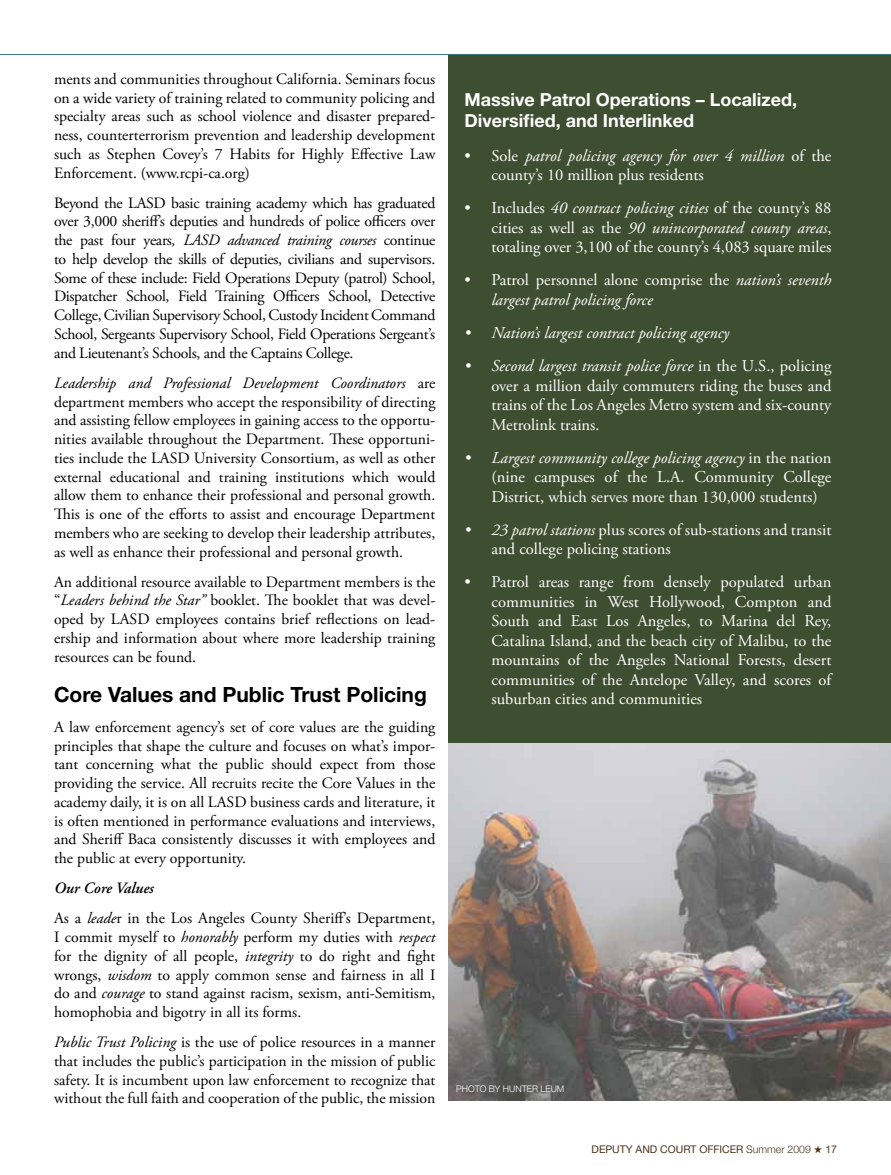
<style>
.page{position:relative;width:891px;height:1175px;background:#fff}
.page>*{position:absolute;margin:0;border:0;box-sizing:border-box;transform-origin:0 0}
.t1{font:700 21px "Helvetica Neue";color:#000}
.t2{font:700 18px/21px "Helvetica Neue";color:#fff}
.t3{font:16.5px/19.5px "Adobe Garamond Pro";color:#fff;text-align:justify}
.t4{font:italic 16.5px/19.5px "Adobe Garamond Pro";color:#fff}
.t5{font:15.75px/18.8px "Adobe Garamond Pro";color:#000;text-align:justify}
.t6{font:10.5px "Helvetica Neue";color:#48321a}
.t7{font:300 9px "Helvetica Neue";color:#fff}
.s1{font-style:italic}
.s2{font-weight:600;font-style:italic}
.s3{font-style:normal}
.s4{font-weight:300}
</style>
<div class="page">
<div style="left:448px;top:54px;width:443px;height:1046px;background:#3e4e30"></div>
<hr style="left:0;top:54px;width:891px;height:1px;background:#3a767a">
<img style="left:448px;top:744px;width:443px;height:356px">
<p class="t5" style="left:54px;top:70px;width:383px">ments and communities throughout California. Seminars focus on a wide variety of training related to community policing and specialty areas such as school violence and disaster prepared&shy;ness, counterterrorism prevention and leadership development such as Stephen Covey’s 7 Habits for Highly Effective Law Enforcement. (www.rcpi-ca.org)</p>
<p class="t5" style="left:54px;top:194px;width:383px">Beyond the LASD basic training academy which has graduated over 3,000 sheriff’s deputies and hundreds of police officers over the past four years<span class="s1">, LASD advanced training courses</span> continue to help develop the skills of deputies, civilians and supervisors.<br>Some of these include: Field Operations Deputy (patrol) School, Dispatcher School, Field Training Officers School, Detective College, Civilian Supervisory School, Custody Incident Command School, Sergeants Supervisory School, Field Operations Sergeant’s and Lieutenant’s Schools, and the Captains College.</p>
<p class="t5" style="left:54px;top:374px;width:383px"><span class="s1">Leadership and Professional Development Coordinators</span> are department members who accept the responsibility of directing and assisting fellow employees in gaining access to the opportu&shy;nities available throughout the Department. These opportuni&shy;ties include the LASD University Consortium, as well as other external educational and training institutions which would allow them to enhance their professional and personal growth.<br>This is one of the efforts to assist and encourage Department members who are seeking to develop their leadership attributes, as well as enhance their professional and personal growth.</p>
<p class="t5" style="left:54px;top:573px;width:383px">An additional resource available to Department members is the “<span class="s1">Leaders behind the Star”</span> booklet. The booklet that was devel&shy;oped by LASD employees contains brief reflections on lead&shy;ership and information about where more leadership training resources can be found.</p>
<h1 class="t1" style="left:54px;top:681px;width:374px">Core Values and Public Trust Policing</h1>
<p class="t5" style="left:54px;top:718px;width:383px">A law enforcement agency’s set of core values are the guiding principles that shape the culture and focuses on what’s impor&shy;tant concerning what the public should expect from those providing the service. All recruits recite the Core Values in the academy daily, it is on all LASD business cards and literature, it is often mentioned in performance evaluations and interviews, and Sheriff Baca consistently discusses it with employees and the public at every opportunity.</p>
<p class="t5" style="left:54px;top:873px;width:383px;line-height:30.2px"><span class="s2">Our Core Values<br></span>As a <span class="s1">leade</span>r in the Los Angeles County Sheriff’s Department,</p>
<p class="t5" style="left:54px;top:928px;width:383px">I commit myself to <span class="s1">honorably</span> perform my duties with <span class="s1">respect </span>for the dignity of all people, <span class="s1">integrity</span> to do right and fight wrongs, <span class="s1">wisdom</span> to apply common sense and fairness in all I do and <span class="s1">courage</span> to stand against racism, sexism, anti-Semitism, homophobia and bigotry in all its forms.</p>
<p class="t5" style="left:54px;top:1033px;width:383px"><span class="s1">Public Trust Policing</span> is the use of police resources in a manner that includes the public’s participation in the mission of public safety. It is incumbent upon law enforcement to recognize that without the full faith and cooperation of the public, the mission</p>
<p class="t2" style="left:465px;top:88px;width:334px">Massive Patrol Operations – Localized,<br>Diversified, and Interlinked</p>
<p class="t3" style="left:491px;top:146px;width:341px;text-indent:-27px">• Sole <span class="s1">patrol policing agency for over 4 million</span> of the county’s 10 million plus residents</p>
<p class="t3" style="left:491px;top:199px;width:341px;text-indent:-27px">• Includes <span class="s1">40 contract policing cities</span> of the county’s 88 cities as well as the <span class="s1">90 unincorporated county areas</span>, totaling over 3,100 of the county’s 4,083 square miles</p>
<p class="t4" style="left:491px;top:271px;width:341px;text-indent:-27px"><span class="s3">• Patrol personnel alone comprise the</span> nation’s seventh largest patrol policing force</p>
<p class="t4" style="left:465px;top:323px;width:266px">• Nation’s largest contract policing agency</p>
<p class="t3" style="left:491px;top:356px;width:341px;text-indent:-27px"><span class="s1">• Second largest transit police force</span> in the U.S., policing over a million daily commuters riding the buses and trains of the Los Angeles Metro system and six-county Metrolink trains.</p>
<p class="t3" style="left:491px;top:448px;width:341px;text-indent:-27px"><span class="s1">• Largest community college policing agency</span> in the nation (nine campuses of the L.A. Community College District, which serves more than 130,000 students)</p>
<p class="t3" style="left:491px;top:520px;width:341px;text-indent:-27px"><span class="s1">• 23 patrol stations</span> plus scores of sub-stations and transit and college policing stations</p>
<p class="t3" style="left:491px;top:572px;width:341px;text-indent:-27px">• Patrol areas range from densely populated urban communities in West Hollywood, Compton and South and East Los Angeles, to Marina del Rey, Catalina Island, and the beach city of Malibu, to the mountains of the Angeles National Forests, desert communities of the Antelope Valley, and scores of suburban cities and communities</p>
<p class="t7" style="left:456px;top:1083px;width:110px">PHOTO BY HUNTER LEUM</p>
<p class="t6" style="left:592px;top:1142px;width:247px">DEPUTY AND COURT OFFICER <span class="s4">Summer 2009</span> ★ 17</p>
</div>
